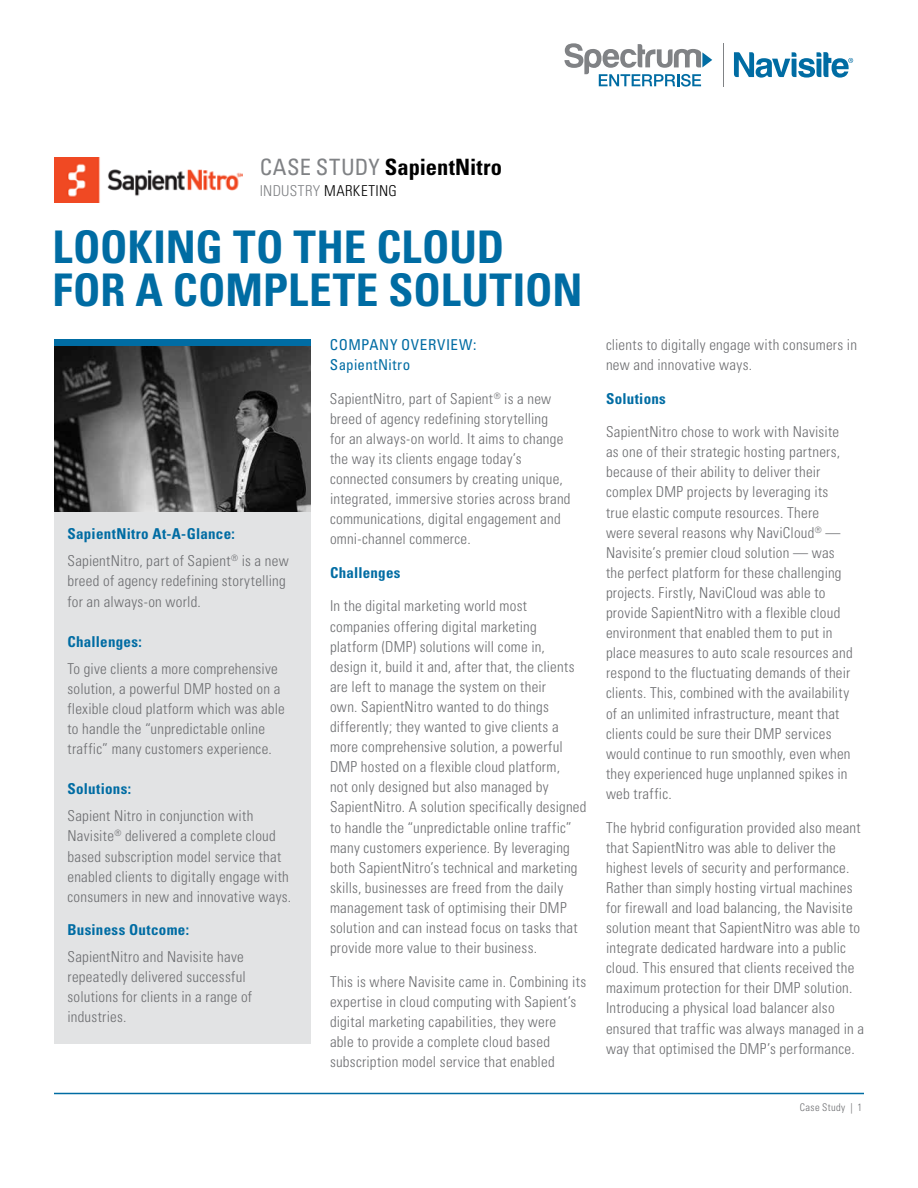
<style>
.page{position:relative;width:918px;height:1188px;background:#fff}
.page>*{position:absolute;margin:0;border:0;box-sizing:border-box;transform-origin:0 0}
.t1{font:700 condensed 45px/43.5px "Univers LT Std";color:#006ca3}
.t2{font:700 condensed 22.5px "Univers LT Std";letter-spacing:.005em;color:#000}
.t3{font:300 condensed 15px/20.1px "Univers LT Std";letter-spacing:.015em;color:#6d6e71}
.t4{font:700 condensed 15px "Univers LT Std";letter-spacing:.02em;color:#006ca3}
.t5{font:condensed 15px/20.1px "Univers LT Std";letter-spacing:.035em;color:#006ca3}
.t6{font:300 condensed 15px "Univers LT Std";letter-spacing:.025em;color:#000}
.t7{font:300 condensed 10.5px "Univers LT Std";letter-spacing:.04em;color:#6d6e71}
.s1{font-weight:400;color:#808285}
.s2{color:#808285}
.s3{font-weight:700;color:#006ca3}
</style>
<div class="page">
<hr style="left:54px;top:1093px;width:810px;height:1px;background:#006ca3">
<img style="left:54px;top:157px;width:188px;height:46px">
<svg style="left:734px;top:52px;width:119px;height:26px"></svg>
<hr style="left:723px;top:43px;width:1px;height:44px;background:#808285">
<svg style="left:564px;top:43px;width:148px;height:44px"></svg>
<div style="left:54px;top:339px;width:256px;height:704px;background:#e2e3e4"></div>
<div style="left:54px;top:339px;width:256px;height:8px;background:#006ca3"></div>
<img style="left:54px;top:347px;width:256px;height:164px">
<h2 class="t2" style="left:260px;top:153px;width:244px"><span class="s1">CASE STUDY</span> SapientNitro</h2>
<p class="t6" style="left:260px;top:182px;width:138px"><span class="s2">INDUSTRY</span> MARKETING</p>
<h1 class="t1" style="left:52px;top:225px;width:531px">LOOKING TO THE CLOUD<br>FOR A COMPLETE SOLUTION</h1>
<p class="t3" style="left:68px;top:521px;width:223px;line-height:26.8px"><span class="s3">SapientNitro At-A-Glance:<br></span>SapientNitro, part of Sapient<sup>®</sup> is a new</p>
<p class="t3" style="left:68px;top:571px;width:220px">breed of agency redefining storytelling for an always-on world.</p>
<p class="t4" style="left:68px;top:632px;width:76px">Challenges:</p>
<p class="t3" style="left:68px;top:658px;width:219px">To give clients a more comprehensive solution, a powerful DMP hosted on a flexible cloud platform which was able to handle the “unpredictable online traffic” many customers experience.</p>
<p class="t4" style="left:68px;top:780px;width:65px">Solutions:</p>
<p class="t3" style="left:67px;top:806px;width:225px">Sapient Nitro in conjunction with Navisite<sup>®</sup> delivered a complete cloud based subscription model service that enabled clients to digitally engage with consumers in new and innovative ways.</p>
<p class="t4" style="left:67px;top:921px;width:123px">Business Outcome:</p>
<p class="t3" style="left:67px;top:947px;width:186px">SapientNitro and Navisite have repeatedly delivered successful solutions for clients in a range of industries.</p>
<p class="t5" style="left:330px;top:334px;width:148px">COMPANY OVERVIEW:<br>SapientNitro</p>
<p class="t3" style="left:330px;top:388px;width:242px">SapientNitro, part of Sapient<sup>®</sup> is a new breed of agency redefining storytelling<br>for an always-on world. It aims to change the way its clients engage today’s connected consumers by creating unique, integrated, immersive stories across brand communications, digital engagement and omni-channel commerce.</p>
<p class="t4" style="left:330px;top:563px;width:72px">Challenges</p>
<p class="t3" style="left:330px;top:596px;width:258px">In the digital marketing world most companies offering digital marketing platform (DMP) solutions will come in,<br>design it, build it and, after that, the clients are left to manage the system on their<br>own. SapientNitro wanted to do things differently; they wanted to give clients a more comprehensive solution, a powerful DMP hosted on a flexible cloud platform,<br>not only designed but also managed by SapientNitro. A solution specifically designed to handle the “unpredictable online traffic” many customers experience. By leveraging both SapientNitro’s technical and marketing skills, businesses are freed from the daily management task of optimising their DMP solution and can instead focus on tasks that provide more value to their business.</p>
<p class="t3" style="left:330px;top:971px;width:258px">This is where Navisite came in. Combining its expertise in cloud computing with Sapient’s digital marketing capabilities, they were<br>able to provide a complete cloud based subscription model service that enabled</p>
<p class="t3" style="left:606px;top:335px;width:253px">clients to digitally engage with consumers in new and innovative ways.</p>
<p class="t4" style="left:606px;top:389px;width:61px">Solutions</p>
<p class="t3" style="left:606px;top:422px;width:248px">SapientNitro chose to work with Navisite as one of their strategic hosting partners, because of their ability to deliver their complex DMP projects by leveraging its true elastic compute resources. There<br>were several reasons why NaviCloud<sup>®</sup> — Navisite’s premier cloud solution — was the perfect platform for these challenging projects. Firstly, NaviCloud was able to provide SapientNitro with a flexible cloud environment that enabled them to put in place measures to auto scale resources and respond to the fluctuating demands of their clients. This, combined with the availability of an unlimited infrastructure, meant that clients could be sure their DMP services would continue to run smoothly, even when they experienced huge unplanned spikes in web traffic.</p>
<p class="t3" style="left:606px;top:817px;width:260px">The hybrid configuration provided also meant that SapientNitro was able to deliver the highest levels of security and performance.<br>Rather than simply hosting virtual machines for firewall and load balancing, the Navisite solution meant that SapientNitro was able to integrate dedicated hardware into a public cloud. This ensured that clients received the maximum protection for their DMP solution.<br>Introducing a physical load balancer also ensured that traffic was always managed in a way that optimised the DMP’s performance.</p>
<p class="t7" style="left:800px;top:1101px;width:64px">Case Study | 1</p>
</div>
